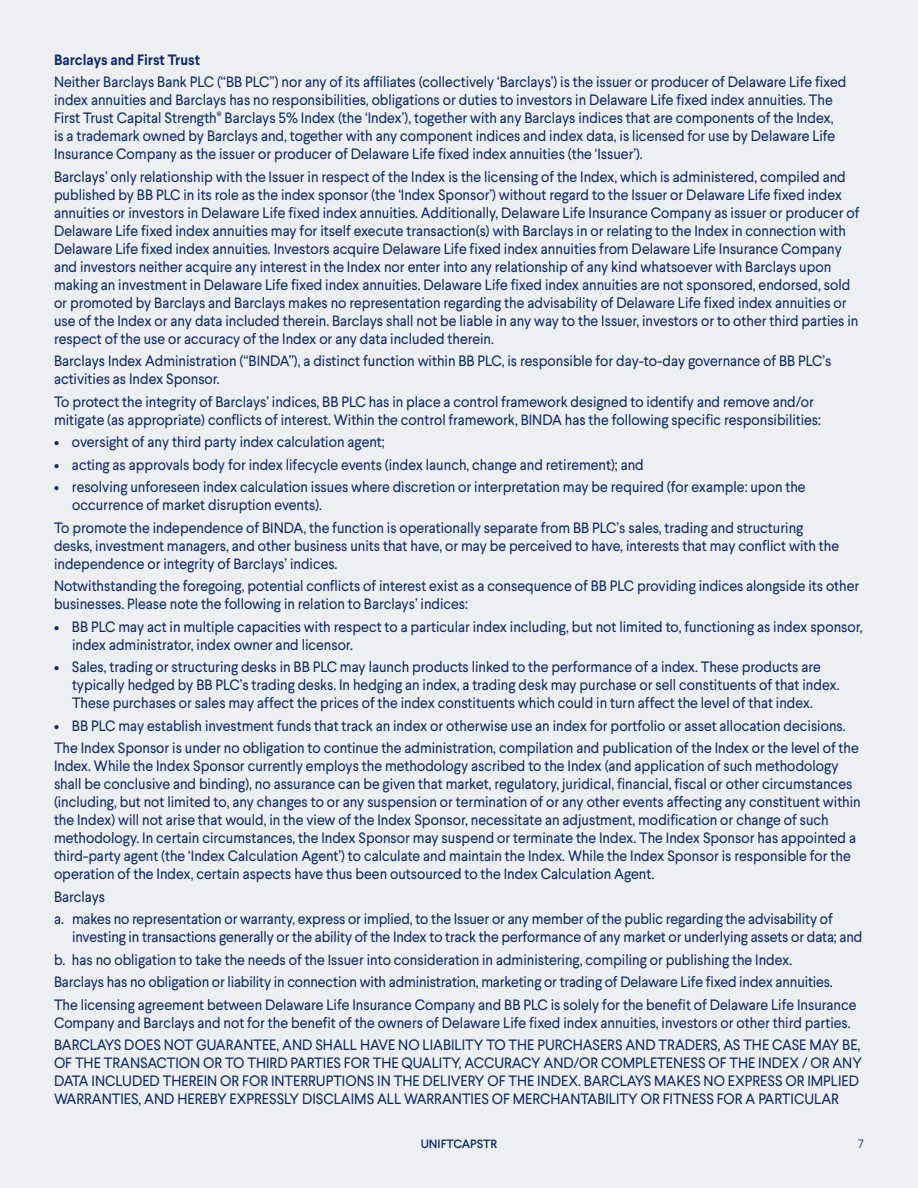
<style>
.page{position:relative;width:918px;height:1188px;background:#eeeff3}
.page>*{position:absolute;margin:0;border:0;box-sizing:border-box;transform-origin:0 0}
.ParaStyle01-Leading{font:15px/18px "Larsseit";color:#0d2b6d;scale:.95 1}
.t1{font:700 15px "Larsseit";color:#0d2b6d;scale:.95 1}
.t2{font:500 12px "Larsseit";color:#0d2b6d}
.t3{font:300 12px "Larsseit";color:#0d2b6d}
</style>
<div class="page">
<p class="t1" style="left:54px;top:50px;width:155px">Barclays and First Trust</p>
<p class="ParaStyle01-Leading" style="left:54px;top:73px;width:836px">Neither Barclays Bank PLC (“BB PLC”) nor any of its affiliates (collectively ‘Barclays’) is the issuer or producer of Delaware Life fixed index annuities and Barclays has no responsibilities, obligations or duties to investors in Delaware Life fixed index annuities. The First Trust Capital Strength<sup>®</sup> Barclays 5% Index (the ‘Index’), together with any Barclays indices that are components of the Index, is a trademark owned by Barclays and, together with any component indices and index data, is licensed for use by Delaware Life Insurance Company as the issuer or producer of Delaware Life fixed index annuities (the ‘Issuer’).</p>
<p class="ParaStyle01-Leading" style="left:54px;top:168px;width:849px">Barclays’ only relationship with the Issuer in respect of the Index is the licensing of the Index, which is administered, compiled and published by BB PLC in its role as the index sponsor (the ‘Index Sponsor’) without regard to the Issuer or Delaware Life fixed index annuities or investors in Delaware Life fixed index annuities. Additionally, Delaware Life Insurance Company as issuer or producer of Delaware Life fixed index annuities may for itself execute transaction(s) with Barclays in or relating to the Index in connection with Delaware Life fixed index annuities. Investors acquire Delaware Life fixed index annuities from Delaware Life Insurance Company and investors neither acquire any interest in the Index nor enter into any relationship of any kind whatsoever with Barclays upon making an investment in Delaware Life fixed index annuities. Delaware Life fixed index annuities are not sponsored, endorsed, sold or promoted by Barclays and Barclays makes no representation regarding the advisability of Delaware Life fixed index annuities or use of the Index or any data included therein. Barclays shall not be liable in any way to the Issuer, investors or to other third parties in respect of the use or accuracy of the Index or any data included therein.</p>
<p class="ParaStyle01-Leading" style="left:54px;top:352px;width:820px">Barclays Index Administration (“BINDA”), a distinct function within BB PLC, is responsible for day-to-day governance of BB PLC’s activities as Index Sponsor.</p>
<p class="ParaStyle01-Leading" style="left:54px;top:393px;width:809px">To protect the integrity of Barclays’ indices, BB PLC has in place a control framework designed to identify and remove and/or mitigate (as appropriate) conflicts of interest. Within the control framework, BINDA has the following specific responsibilities:</p>
<p class="ParaStyle01-Leading" style="left:54px;top:433px;width:350px">• oversight of any third party index calculation agent;</p>
<p class="ParaStyle01-Leading" style="left:54px;top:456px;width:622px">• acting as approvals body for index lifecycle events (index launch, change and retirement); and</p>
<p class="ParaStyle01-Leading" style="left:72px;top:478px;width:774px;text-indent:-18px">• resolving unforeseen index calculation issues where discretion or interpretation may be required (for example: upon the occurrence of market disruption events).</p>
<p class="ParaStyle01-Leading" style="left:54px;top:519px;width:828px">To promote the independence of BINDA, the function is operationally separate from BB PLC’s sales, trading and structuring desks, investment managers, and other business units that have, or may be perceived to have, interests that may conflict with the independence or integrity of Barclays’ indices.</p>
<p class="ParaStyle01-Leading" style="left:54px;top:577px;width:849px">Notwithstanding the foregoing, potential conflicts of interest exist as a consequence of BB PLC providing indices alongside its other businesses. Please note the following in relation to Barclays’ indices:</p>
<p class="ParaStyle01-Leading" style="left:72px;top:618px;width:834px;text-indent:-18px">• BB PLC may act in multiple capacities with respect to a particular index including, but not limited to, functioning as index sponsor, index administrator, index owner and licensor.</p>
<p class="ParaStyle01-Leading" style="left:72px;top:658px;width:809px;text-indent:-18px">• Sales, trading or structuring desks in BB PLC may launch products linked to the performance of a index. These products are typically hedged by BB PLC’s trading desks. In hedging an index, a trading desk may purchase or sell constituents of that index.<br>These purchases or sales may affect the prices of the index constituents which could in turn affect the level of that index.</p>
<p class="ParaStyle01-Leading" style="left:54px;top:717px;width:835px">• BB PLC may establish investment funds that track an index or otherwise use an index for portfolio or asset allocation decisions.</p>
<p class="ParaStyle01-Leading" style="left:54px;top:739px;width:851px">The Index Sponsor is under no obligation to continue the administration, compilation and publication of the Index or the level of the Index. While the Index Sponsor currently employs the methodology ascribed to the Index (and application of such methodology shall be conclusive and binding), no assurance can be given that market, regulatory, juridical, financial, fiscal or other circumstances (including, but not limited to, any changes to or any suspension or termination of or any other events affecting any constituent within the Index) will not arise that would, in the view of the Index Sponsor, necessitate an adjustment, modification or change of such methodology. In certain circumstances, the Index Sponsor may suspend or terminate the Index. The Index Sponsor has appointed a third-party agent (the ‘Index Calculation Agent’) to calculate and maintain the Index. While the Index Sponsor is responsible for the operation of the Index, certain aspects have thus been outsourced to the Index Calculation Agent.</p>
<p class="ParaStyle01-Leading" style="left:54px;top:888px;width:55px">Barclays</p>
<p class="ParaStyle01-Leading" style="left:72px;top:910px;width:833px;text-indent:-18px">a. makes no representation or warranty, express or implied, to the Issuer or any member of the public regarding the advisability of investing in transactions generally or the ability of the Index to track the performance of any market or underlying assets or data; and</p>
<p class="ParaStyle01-Leading" style="left:54px;top:951px;width:779px">b. has no obligation to take the needs of the Issuer into consideration in administering, compiling or publishing the Index.</p>
<p class="ParaStyle01-Leading" style="left:54px;top:973px;width:821px">Barclays has no obligation or liability in connection with administration, marketing or trading of Delaware Life fixed index annuities.</p>
<p class="ParaStyle01-Leading" style="left:54px;top:996px;width:846px">The licensing agreement between Delaware Life Insurance Company and BB PLC is solely for the benefit of Delaware Life Insurance<br>Company and Barclays and not for the benefit of the owners of Delaware Life fixed index annuities, investors or other third parties.</p>
<p class="ParaStyle01-Leading" style="left:54px;top:1036px;width:852px">BARCLAYS DOES NOT GUARANTEE, AND SHALL HAVE NO LIABILITY TO THE PURCHASERS AND TRADERS, AS THE CASE MAY BE, OF THE TRANSACTION OR TO THIRD PARTIES FOR THE QUALITY, ACCURACY AND/OR COMPLETENESS OF THE INDEX / OR ANY DATA INCLUDED THEREIN OR FOR INTERRUPTIONS IN THE DELIVERY OF THE INDEX. BARCLAYS MAKES NO EXPRESS OR IMPLIED WARRANTIES, AND HEREBY EXPRESSLY DISCLAIMS ALL WARRANTIES OF MERCHANTABILITY OR FITNESS FOR A PARTICULAR</p>
<p class="t2" style="left:421px;top:1135px;width:78px">UNIFTCAPSTR</p>
<p class="t3" style="left:858px;top:1136px;width:7px">7</p>
</div>
